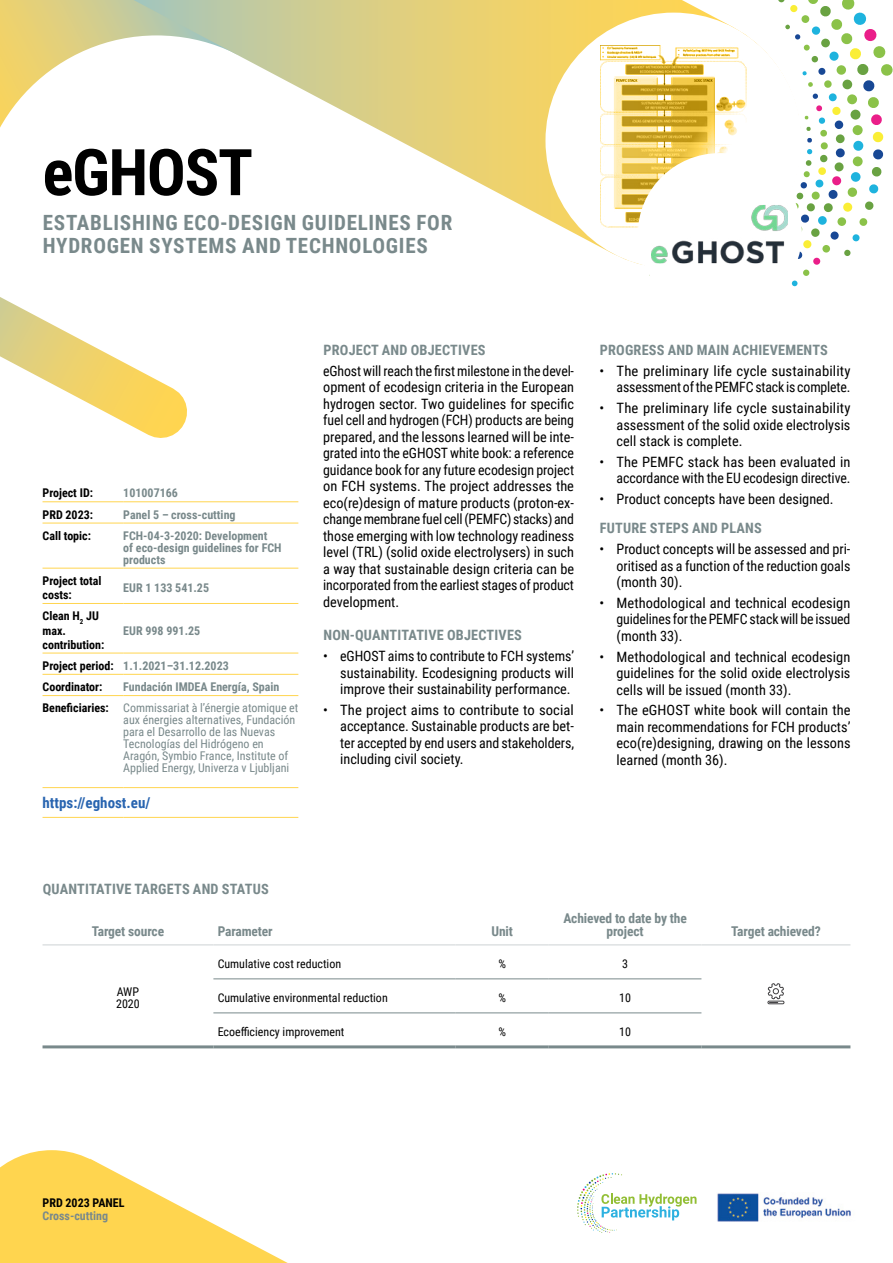
<style>
.page{position:relative;width:893px;height:1263px;background:#fff}
.page>*{position:absolute;margin:0;border:0;box-sizing:border-box;transform-origin:0 0}
.Title_factsheet{font:700 64.5px "Roboto Condensed";letter-spacing:-.02em;color:#000}
.Title-Baseline{font:700 21px/22.5px "Roboto Condensed";letter-spacing:.035em;color:#79898b}
.website{font:700 15px "Roboto Condensed";color:#2864b0}
.TEXT{font:14.25px/16.5px "Roboto Condensed";color:#000;text-align:justify}
.Subtitle-H3{font:700 14.25px "Roboto Condensed";letter-spacing:.015em;color:#79898b}
.Table-Header_1{font:700 13.5px/13.5px "Roboto Condensed";letter-spacing:-.01em;color:#79898b;text-align:center}
.Table-Parameter{font:12px/12px "Roboto Condensed";color:#79898b}
.Table-Parameter-2{font:700 12px/12px "Roboto Condensed";color:#79898b}
.ID{font:700 12px/14.2px "Roboto Condensed";color:#000}
.Table-Data{font:12px "Roboto Condensed";color:#000}
</style>
<div class="page">
<svg style="left:0;top:1150px;width:288px;height:113px"></svg>
<svg style="left:577px;top:1173px;width:119px;height:60px"></svg>
<img style="left:717px;top:1193px;width:134px;height:29px">
<svg style="left:0;top:0;width:893px;height:287px"></svg>
<svg style="left:0;top:59px;width:232px;height:379px"></svg>
<div style="left:545px;top:13px;width:257px;height:256px;background:#fff;border-radius:50%"></div>
<img style="left:601px;top:46px;width:145px;height:182px">
<div style="left:638px;top:153px;width:164px;height:162px;background:#fff;border-radius:50%"></div>
<img style="left:652px;top:205px;width:136px;height:59px">
<hr style="left:43px;top:501px;width:80px;height:1px;background:#ffd54f">
<hr style="left:123px;top:501px;width:175px;height:1px;background:#ffd54f">
<hr style="left:43px;top:523px;width:80px;height:1px;background:#ffd54f">
<hr style="left:123px;top:523px;width:175px;height:1px;background:#ffd54f">
<hr style="left:43px;top:568px;width:80px;height:1px;background:#ffd54f">
<hr style="left:123px;top:568px;width:175px;height:1px;background:#ffd54f">
<hr style="left:43px;top:603px;width:80px;height:1px;background:#ffd54f">
<hr style="left:123px;top:603px;width:175px;height:1px;background:#ffd54f">
<hr style="left:43px;top:653px;width:80px;height:1px;background:#ffd54f">
<hr style="left:123px;top:653px;width:175px;height:1px;background:#ffd54f">
<hr style="left:43px;top:674px;width:80px;height:1px;background:#ffd54f">
<hr style="left:123px;top:674px;width:175px;height:1px;background:#ffd54f">
<hr style="left:43px;top:695px;width:80px;height:1px;background:#ffd54f">
<hr style="left:123px;top:695px;width:175px;height:1px;background:#ffd54f">
<hr style="left:43px;top:787px;width:80px;height:1px;background:#ffd54f">
<hr style="left:123px;top:787px;width:175px;height:1px;background:#ffd54f">
<hr style="left:43px;top:817px;width:80px;height:1px;background:#ffd54f">
<hr style="left:123px;top:817px;width:175px;height:1px;background:#ffd54f">
<hr style="left:43px;top:944px;width:170px;height:1px;background:#dee1e2">
<hr style="left:213px;top:944px;width:243px;height:1px;background:#dee1e2">
<hr style="left:456px;top:944px;width:93px;height:1px;background:#dee1e2">
<hr style="left:549px;top:944px;width:152px;height:1px;background:#dee1e2">
<hr style="left:701px;top:944px;width:149px;height:1px;background:#dee1e2">
<hr style="left:213px;top:978px;width:243px;height:1px;background:#79898b">
<hr style="left:456px;top:978px;width:93px;height:1px;background:#79898b">
<hr style="left:549px;top:978px;width:152px;height:1px;background:#79898b">
<hr style="left:43px;top:1045px;width:170px;height:3px;background:#79898b">
<hr style="left:213px;top:1013px;width:243px;height:1px;background:#79898b">
<hr style="left:213px;top:1045px;width:243px;height:3px;background:#79898b">
<hr style="left:456px;top:1013px;width:93px;height:1px;background:#79898b">
<hr style="left:456px;top:1045px;width:93px;height:3px;background:#79898b">
<hr style="left:549px;top:1013px;width:152px;height:1px;background:#79898b">
<hr style="left:549px;top:1045px;width:152px;height:3px;background:#79898b">
<hr style="left:701px;top:1045px;width:149px;height:3px;background:#79898b">
<div style="left:768px;top:1001px;width:16px;height:3px;border:1px solid #414042"></div>
<svg style="left:768px;top:983px;width:16px;height:20px"></svg>
<h1 class="Title_factsheet" style="left:43px;top:127px;width:212px">eGHOST</h1>
<h2 class="Title-Baseline" style="left:43px;top:211px;width:411px">ESTABLISHING ECO-DESIGN GUIDELINES FOR<br>HYDROGEN SYSTEMS AND TECHNOLOGIES</h2>
<p class="ID" style="left:43px;top:485px;width:52px">Project ID:</p>
<p class="Table-Parameter-2" style="left:123px;top:487px;width:56px">101007166</p>
<p class="ID" style="left:43px;top:507px;width:52px">PRD 2023:</p>
<p class="Table-Parameter-2" style="left:123px;top:508px;width:114px">Panel 5 – cross-cutting</p>
<p class="ID" style="left:43px;top:528px;width:50px">Call topic:</p>
<p class="Table-Parameter-2" style="left:123px;top:529px;width:160px">FCH-04-3-2020: Development<br>of eco-design guidelines for FCH products</p>
<p class="ID" style="left:43px;top:573px;width:61px">Project total costs:</p>
<p class="Table-Parameter-2" style="left:123px;top:581px;width:87px">EUR 1 133 541.25</p>
<p class="ID" style="left:43px;top:608px;width:63px">Clean H<sub>2</sub> JU max. contribution:</p>
<p class="Table-Parameter-2" style="left:123px;top:624px;width:78px">EUR 998 991.25</p>
<p class="ID" style="left:43px;top:658px;width:73px">Project period:</p>
<p class="Table-Parameter-2" style="left:123px;top:659px;width:107px">1.1.2021–31.12.2023</p>
<p class="ID" style="left:43px;top:679px;width:61px">Coordinator:</p>
<p class="Table-Parameter-2" style="left:123px;top:680px;width:158px">Fundación IMDEA Energía, Spain</p>
<p class="ID" style="left:43px;top:700px;width:68px">Beneficiaries:</p>
<p class="Table-Parameter" style="left:123px;top:702px;width:177px">Commissariat à l’énergie atomique et aux énergies alternatives, Fundación para el Desarrollo de las Nuevas Tecnologías del Hidrógeno en Aragón, Symbio France, Institute of Applied Energy, Univerza v Ljubljani</p>
<p class="website" style="left:43px;top:792px;width:109px">https://eghost.eu/</p>
<h3 class="Subtitle-H3" style="left:323px;top:340px;width:164px">PROJECT AND OBJECTIVES</h3>
<p class="TEXT" style="left:323px;top:362px;width:252px">eGhost will reach the first milestone in the devel&shy;opment of ecodesign criteria in the European hydrogen sector. Two guidelines for specific fuel cell and hydrogen (FCH) products are being prepared, and the lessons learned will be inte&shy;grated into the eGHOST white book: a reference guidance book for any future ecodesign project on FCH systems. The project addresses the eco(re)design of mature products (proton-ex&shy;change membrane fuel cell (PEMFC) stacks) and those emerging with low technology readiness level (TRL) (solid oxide electrolysers) in such a way that sustainable design criteria can be incorporated from the earliest stages of product development.</p>
<h3 class="Subtitle-H3" style="left:323px;top:625px;width:200px">NON-QUANTITATIVE OBJECTIVES</h3>
<p class="TEXT" style="left:340px;top:647px;width:235px;text-indent:-17px">• eGHOST aims to contribute to FCH systems’ sustainability. Ecodesigning products will improve their sustainability performance.</p>
<p class="TEXT" style="left:340px;top:701px;width:235px;text-indent:-17px">• The project aims to contribute to social acceptance. Sustainable products are bet&shy;ter accepted by end users and stakeholders, including civil society.</p>
<h3 class="Subtitle-H3" style="left:600px;top:340px;width:230px">PROGRESS AND MAIN ACHIEVEMENTS</h3>
<p class="TEXT" style="left:600px;top:362px;width:252px;text-align:right">• The preliminary life cycle sustainability assessment of the PEMFC stack is complete.</p>
<p class="TEXT" style="left:617px;top:399px;width:235px;text-indent:-17px">• The preliminary life cycle sustainability assessment of the solid oxide electrolysis cell stack is complete.</p>
<p class="TEXT" style="left:600px;top:453px;width:252px;text-align:right">• The PEMFC stack has been evaluated in accordance with the EU ecodesign directive.</p>
<p class="TEXT" style="left:600px;top:490px;width:236px">• Product concepts have been designed.</p>
<h3 class="Subtitle-H3" style="left:600px;top:518px;width:164px">FUTURE STEPS AND PLANS</h3>
<p class="TEXT" style="left:617px;top:540px;width:235px;text-indent:-17px">• Product concepts will be assessed and pri&shy;oritised as a function of the reduction goals (month 30).</p>
<p class="TEXT" style="left:617px;top:594px;width:235px;text-indent:-17px">• Methodological and technical ecodesign guidelines for the PEMFC stack will be issued (month 33).</p>
<p class="TEXT" style="left:617px;top:648px;width:235px;text-indent:-17px">• Methodological and technical ecodesign guidelines for the solid oxide electrolysis cells will be issued (month 33).</p>
<p class="TEXT" style="left:617px;top:702px;width:235px;text-indent:-17px">• The eGHOST white book will contain the main recommendations for FCH products’ eco(re)designing, drawing on the lessons learned (month 36).</p>
<h3 class="Subtitle-H3" style="left:43px;top:879px;width:228px">QUANTITATIVE TARGETS AND STATUS</h3>
<p class="Table-Header_1" style="left:92px;top:924px;width:74px">Target source</p>
<p class="Table-Header_1" style="left:218px;top:924px;width:57px">Parameter</p>
<p class="Table-Header_1" style="left:491px;top:924px;width:23px">Unit</p>
<p class="Table-Header_1" style="left:563px;top:911px;width:125px">Achieved to date by the project</p>
<p class="Table-Data" style="left:117px;top:983px;width:24px">AWP</p>
<p class="Table-Data" style="left:116px;top:995px;width:25px">2020</p>
<p class="Table-Data" style="left:218px;top:955px;width:125px">Cumulative cost reduction</p>
<p class="Table-Data" style="left:498px;top:955px;width:9px">%</p>
<p class="Table-Data" style="left:622px;top:955px;width:7px">3</p>
<p class="Table-Data" style="left:218px;top:989px;width:172px">Cumulative environmental reduction</p>
<p class="Table-Data" style="left:498px;top:989px;width:9px">%</p>
<p class="Table-Data" style="left:619px;top:989px;width:13px">10</p>
<p class="Table-Data" style="left:218px;top:1023px;width:128px">Ecoefficiency improvement</p>
<p class="Table-Data" style="left:498px;top:1023px;width:9px">%</p>
<p class="Table-Data" style="left:619px;top:1023px;width:13px">10</p>
<p class="Table-Header_1" style="left:731px;top:924px;width:91px">Target achieved?</p>
<p class="ID" style="left:43px;top:1195px;width:83px">PRD 2023 PANEL</p>
<p class="Table-Parameter-2" style="left:43px;top:1210px;width:67px">Cross-cutting</p>
</div>
